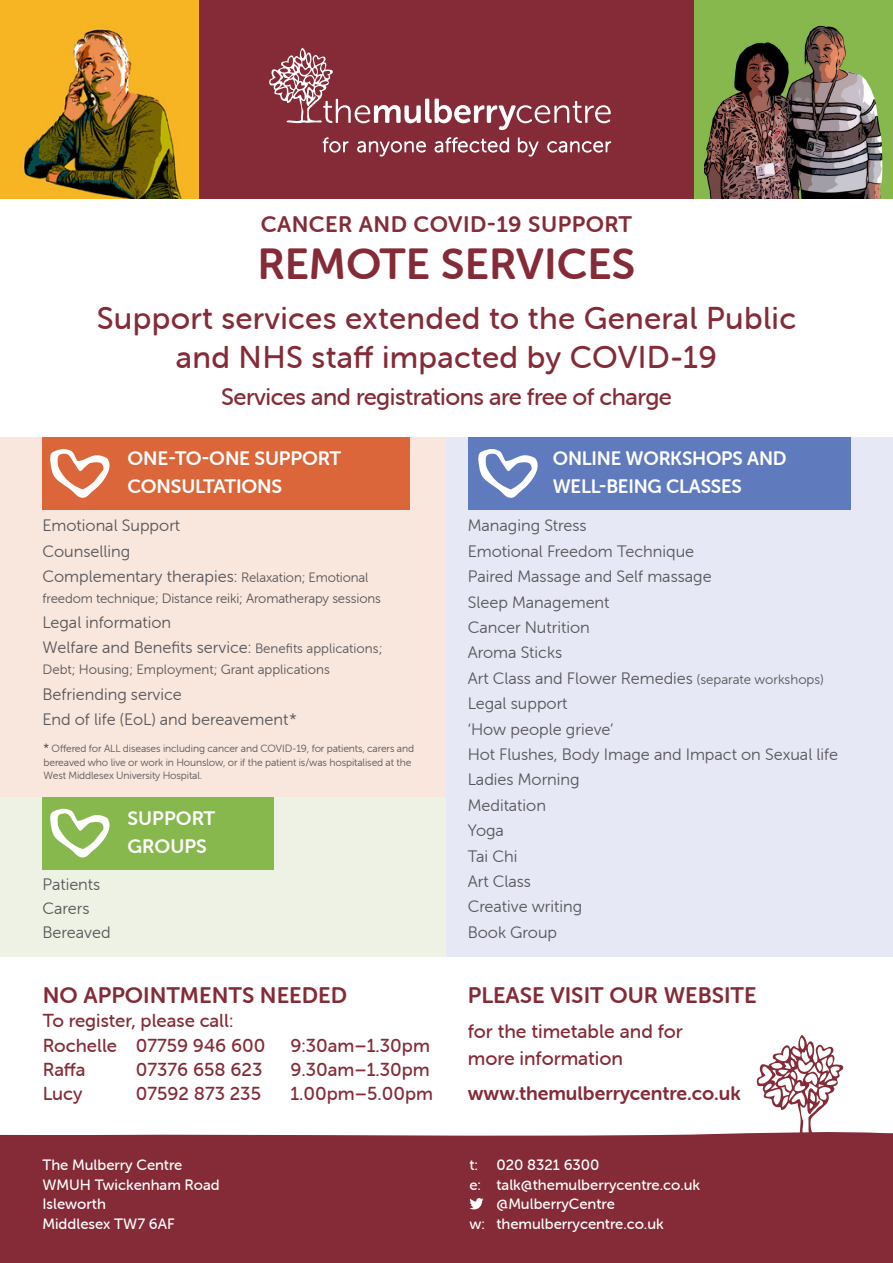
<style>
.page{position:relative;width:893px;height:1263px;background:#fff}
.page>*{position:absolute;margin:0;border:0;box-sizing:border-box;transform-origin:0 0}
.t1{font:43.5px "Museo Sans Rounded 700";color:#842b37}
.t2{font:31.5px/39px "Museo Sans Rounded 500";letter-spacing:.01em;color:#842b37;text-align:center}
.t3{font:24px "Museo Sans Rounded 500";letter-spacing:-.02em;color:#842b37}
.t4{font:22.5px "Museo Sans Rounded 700";color:#842b37}
.t5{font:22.5px "Museo Sans Rounded 700";letter-spacing:.02em;color:#842b37}
.t6{font:19.5px/28.5px "Museo Sans Rounded 700";letter-spacing:-.01em;color:#fff}
.t7{font:19.5px/26.8px "Museo Sans Rounded 500";color:#842b37}
.t8{font:19.5px "Museo Sans Rounded 700";color:#842b37}
.t9{font:18.75px/24.3px "Museo Sans Rounded 500";color:#842b37}
.t10{font:16.5px/25.3px "Museo Sans Rounded 300";color:#58565a}
.t11{font:15px/19.5px "Museo Sans Rounded 500";color:#fff}
.t12{font:13.5px "Museo Sans Rounded 300";letter-spacing:-.01em;color:#58565a}
.t13{font:10.5px/13.5px "Museo Sans Rounded 300";letter-spacing:-.01em;color:#58565a}
.s1{font-size:13.5px}
.s2{font-family:"Museo Sans Rounded 500";font-size:12px}
</style>
<div class="page">
<div style="left:0;top:437px;width:446px;height:360px;background:#f9e7dd"></div>
<div style="left:0;top:797px;width:446px;height:159px;background:#edf2e4"></div>
<div style="left:446px;top:437px;width:447px;height:519px;background:#e6e8f5"></div>
<div style="left:0;top:0;width:893px;height:199px;background:#842b37"></div>
<div style="left:694px;top:0;width:199px;height:199px;background:#86b84d"></div>
<img style="left:0;top:0;width:199px;height:199px">
<img style="left:704px;top:25px;width:179px;height:174px">
<div style="left:0;top:1138px;width:893px;height:125px;background:#842b37"></div>
<svg style="left:269px;top:48px;width:342px;height:82px"></svg>
<svg style="left:322px;top:137px;width:27px;height:16px"></svg>
<svg style="left:357px;top:141px;width:69px;height:16px"></svg>
<svg style="left:518px;top:137px;width:21px;height:20px"></svg>
<svg style="left:547px;top:141px;width:64px;height:12px"></svg>
<svg style="left:434px;top:137px;width:75px;height:16px"></svg>
<svg style="left:469px;top:1198px;width:14px;height:11px"></svg>
<div style="left:43px;top:437px;width:367px;height:72px;background:#db663a"></div>
<div style="left:43px;top:797px;width:231px;height:72px;background:#86b84d"></div>
<div style="left:468px;top:437px;width:382px;height:72px;background:#607bbd"></div>
<svg style="left:0;top:1035px;width:893px;height:103px"></svg>
<svg style="left:50px;top:449px;width:60px;height:49px"></svg>
<svg style="left:50px;top:808px;width:60px;height:50px"></svg>
<svg style="left:478px;top:449px;width:60px;height:49px"></svg>
<h3 class="t5" style="left:261px;top:211px;width:373px">CANCER AND COVID-19 SUPPORT</h3>
<h1 class="t1" style="left:257px;top:239px;width:380px">REMOTE SERVICES</h1>
<h2 class="t2" style="left:97px;top:299px;width:701px">Support services extended to the General Public and NHS staff impacted by COVID-19</h2>
<h3 class="t3" style="left:221px;top:384px;width:452px">Services and registrations are free of charge</h3>
<p class="t6" style="left:128px;top:444px;width:215px">ONE-TO-ONE SUPPORT<br>CONSULTATIONS</p>
<p class="t10" style="left:43px;top:513px;width:328px">Emotional Support<br>Counselling<br>Complementary therapies: <span class="s1">Relaxation; Emotional</span></p>
<p class="t12" style="left:43px;top:591px;width:340px">freedom technique; Distance reiki; Aromatherapy sessions</p>
<p class="t10" style="left:43px;top:610px;width:341px">Legal information<br>Welfare and Benefits service: <span class="s1">Benefits applications;</span></p>
<p class="t12" style="left:43px;top:662px;width:289px">Debt; Housing; Employment; Grant applications</p>
<p class="t10" style="left:43px;top:681px;width:256px">Befriending service<br>End of life (EoL) and bereavement*</p>
<p class="t13" style="left:44px;top:742px;width:372px"><span class="s2">*</span> Offered for ALL diseases including cancer and COVID-19, for patients, carers and bereaved who live or work in Hounslow, or if the patient is/was hospitalised at the<br>West Middlesex University Hospital.</p>
<p class="t10" style="left:43px;top:872px;width:70px;line-height:24px">Patients<br>Carers<br>Bereaved</p>
<p class="t6" style="left:128px;top:803px;width:89px">SUPPORT<br>GROUPS</p>
<h3 class="t4" style="left:43px;top:982px;width:306px">NO APPOINTMENTS NEEDED</h3>
<p class="t9" style="left:43px;top:1009px;width:224px">To register, please call:<br>Rochelle 07759 946 600</p>
<p class="t9" style="left:290px;top:1033px;width:141px">9:30am–1.30pm</p>
<p class="t9" style="left:43px;top:1057px;width:44px">Raffa</p>
<p class="t9" style="left:136px;top:1057px;width:128px">07376 658 623</p>
<p class="t9" style="left:290px;top:1057px;width:141px">9.30am–1.30pm</p>
<p class="t9" style="left:43px;top:1082px;width:41px">Lucy</p>
<p class="t9" style="left:136px;top:1082px;width:127px">07592 873 235</p>
<p class="t9" style="left:290px;top:1082px;width:144px">1.00pm–5.00pm</p>
<p class="t6" style="left:553px;top:444px;width:235px">ONLINE WORKSHOPS AND<br>WELL-BEING CLASSES</p>
<p class="t10" style="left:468px;top:513px;width:372px">Managing Stress<br>Emotional Freedom Technique<br>Paired Massage and Self massage<br>Sleep Management<br>Cancer Nutrition<br>Aroma Sticks<br>Art Class and Flower Remedies <span class="s1">(separate workshops)<br></span>Legal support<br>‘How people grieve’<br>Hot Flushes, Body Image and Impact on Sexual life<br>Ladies Morning<br>Meditation<br>Yoga<br>Tai Chi<br>Art Class<br>Creative writing<br>Book Group</p>
<h3 class="t4" style="left:468px;top:982px;width:291px">PLEASE VISIT OUR WEBSITE</h3>
<p class="t7" style="left:468px;top:1018px;width:217px">for the timetable and for more information</p>
<p class="t8" style="left:468px;top:1083px;width:275px">www.themulberrycentre.co.uk</p>
<p class="t11" style="left:43px;top:1155px;width:179px">The Mulberry Centre<br>WMUH Twickenham Road<br>Isleworth<br>Middlesex TW7 6AF</p>
<p class="t11" style="left:469px;top:1155px;width:132px">t: 020 8321 6300</p>
<p class="t11" style="left:469px;top:1175px;width:232px">e: talk@themulberrycentre.co.uk</p>
<p class="t11" style="left:496px;top:1194px;width:120px">@MulberryCentre</p>
<p class="t11" style="left:469px;top:1214px;width:196px">w: themulberrycentre.co.uk</p>
</div>
